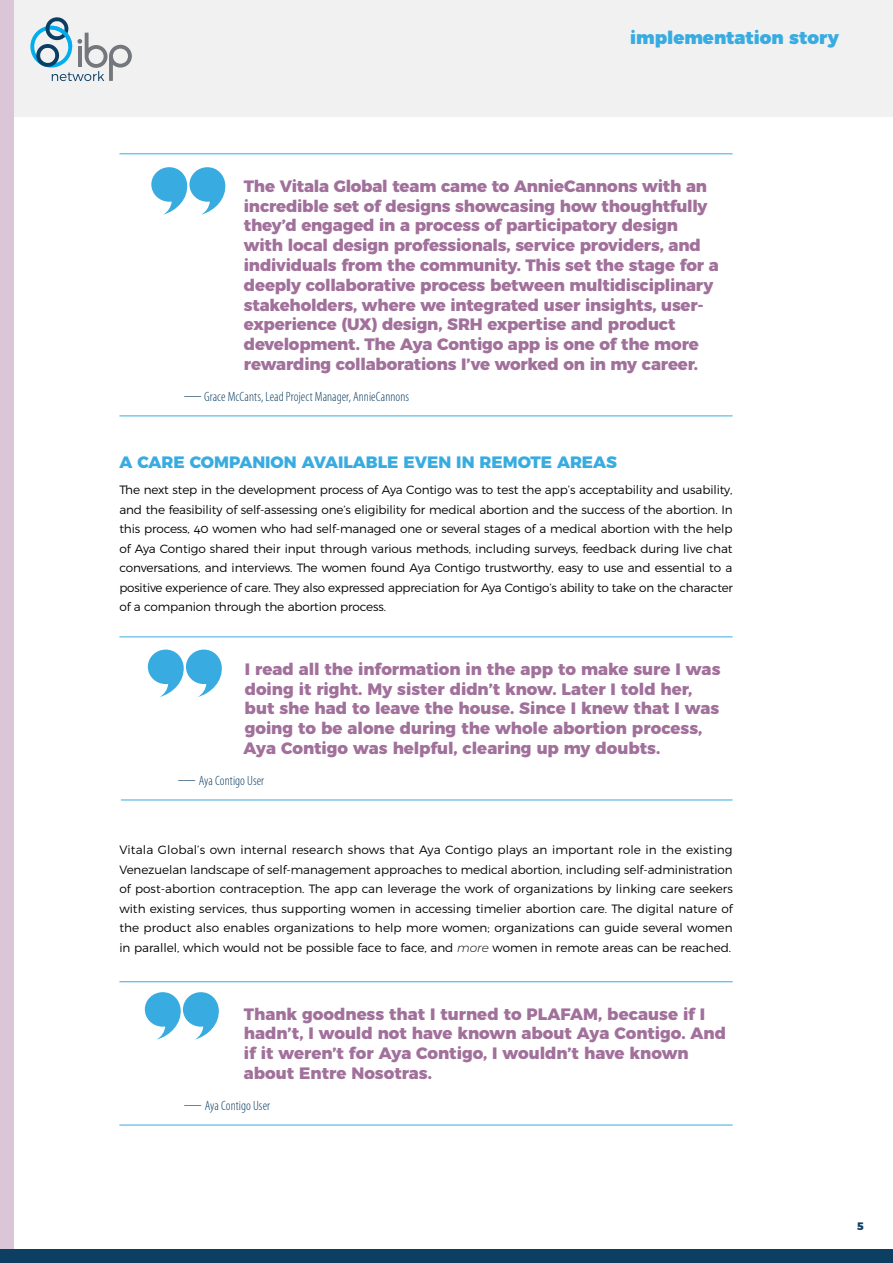
<style>
.page{position:relative;width:893px;height:1263px;background:#fff}
.page>*{position:absolute;margin:0;border:0;box-sizing:border-box;transform-origin:0 0}
.t1{font:900 18px "Montserrat";color:#38ace0}
.IBP_Short_quote___pu{font:800 16.5px/19.8px "Montserrat";letter-spacing:-.01em;color:#a1709b}
.IBP_Heading_2{font:800 16.5px "Montserrat";color:#38ace0}
.IBP_Quote_Name{font:300 condensed 13.5px "Myriad Pro";letter-spacing:.005em;color:#0d3f63}
.IBP_Body{font:300 12px/19.5px "Montserrat";letter-spacing:-.01em;color:#000;text-align:justify}
.t2{font:800 10.8px "Montserrat";color:#0d3f63}
.s1{font-size:18px}
.s2{font-style:italic}
</style>
<div class="page">
<div style="left:0;top:0;width:893px;height:116px;background:#f1f1f2"></div>
<div style="left:0;top:0;width:14px;height:1263px;background:#dac6d7"></div>
<div style="left:0;top:1249px;width:893px;height:14px;background:#0d3f63"></div>
<svg style="left:30px;top:17px;width:102px;height:64px"></svg>
<hr style="left:119px;top:153px;width:614px;height:1px;background:#38ace0">
<hr style="left:119px;top:415px;width:614px;height:1px;background:#38ace0">
<hr style="left:119px;top:981px;width:614px;height:1px;background:#38ace0">
<hr style="left:119px;top:1125px;width:614px;height:1px;background:#38ace0">
<svg style="left:151px;top:167px;width:75px;height:48px"></svg>
<hr style="left:119px;top:636px;width:614px;height:1px;background:#38ace0">
<hr style="left:121px;top:800px;width:612px;height:1px;background:#38ace0">
<svg style="left:148px;top:650px;width:74px;height:47px"></svg>
<svg style="left:145px;top:992px;width:74px;height:47px"></svg>
<h1 class="t1" style="left:630px;top:23px;width:210px">implementation story</h1>
<p class="IBP_Short_quote___pu" style="left:244px;top:175px;width:476px">The Vitala Global team came to AnnieCannons with an incredible set of designs showcasing how thoughtfully they’d engaged in a process of participatory design with local design professionals, service providers, and individuals from the community. This set the stage for a deeply collaborative process between multidisciplinary stakeholders, where we integrated user insights, user&shy;experience (UX) design, SRH expertise and product development. The Aya Contigo app is one of the more rewarding collaborations I’ve worked on in my career.</p>
<p class="IBP_Quote_Name" style="left:184px;top:389px;width:227px"><span class="s1">—</span> Grace McCants, Lead Project Manager, AnnieCannons</p>
<p class="IBP_Heading_2" style="left:119px;top:448px;width:499px">A CARE COMPANION AVAILABLE EVEN IN REMOTE AREAS</p>
<p class="IBP_Body" style="left:119px;top:479px;width:615px">The next step in the development process of Aya Contigo was to test the app’s acceptability and usability, and the feasibility of self-assessing one’s eligibility for medical abortion and the success of the abortion. In this process, 40 women who had self-managed one or several stages of a medical abortion with the help of Aya Contigo shared their input through various methods, including surveys, feedback during live chat conversations, and interviews. The women found Aya Contigo trustworthy, easy to use and essential to a positive experience of care. They also expressed appreciation for Aya Contigo’s ability to take on the character of a companion through the abortion process.</p>
<p class="IBP_Short_quote___pu" style="left:243px;top:658px;width:478px">I read all the information in the app to make sure I was doing it right. My sister didn’t know. Later I told her, but she had to leave the house. Since I knew that I was going to be alone during the whole abortion process, Aya Contigo was helpful, clearing up my doubts.</p>
<p class="IBP_Quote_Name" style="left:178px;top:773px;width:88px"><span class="s1">—</span> Aya Contigo User</p>
<p class="IBP_Body" style="left:119px;top:839px;width:615px">Vitala Global’s own internal research shows that Aya Contigo plays an important role in the existing Venezuelan landscape of self-management approaches to medical abortion, including self-administration of post-abortion contraception. The app can leverage the work of organizations by linking care seekers with existing services, thus supporting women in accessing timelier abortion care. The digital nature of the product also enables organizations to help more women; organizations can guide several women in parallel, which would not be possible face to face, and <span class="s2">more</span> women in remote areas can be reached.</p>
<p class="IBP_Short_quote___pu" style="left:244px;top:1002px;width:484px">Thank goodness that I turned to PLAFAM, because if I hadn’t, I would not have known about Aya Contigo. And if it weren’t for Aya Contigo, I wouldn’t have known about Entre Nosotras.</p>
<p class="IBP_Quote_Name" style="left:184px;top:1098px;width:88px"><span class="s1">—</span> Aya Contigo User</p>
<p class="t2" style="left:857px;top:1217px;width:8px">5</p>
</div>
